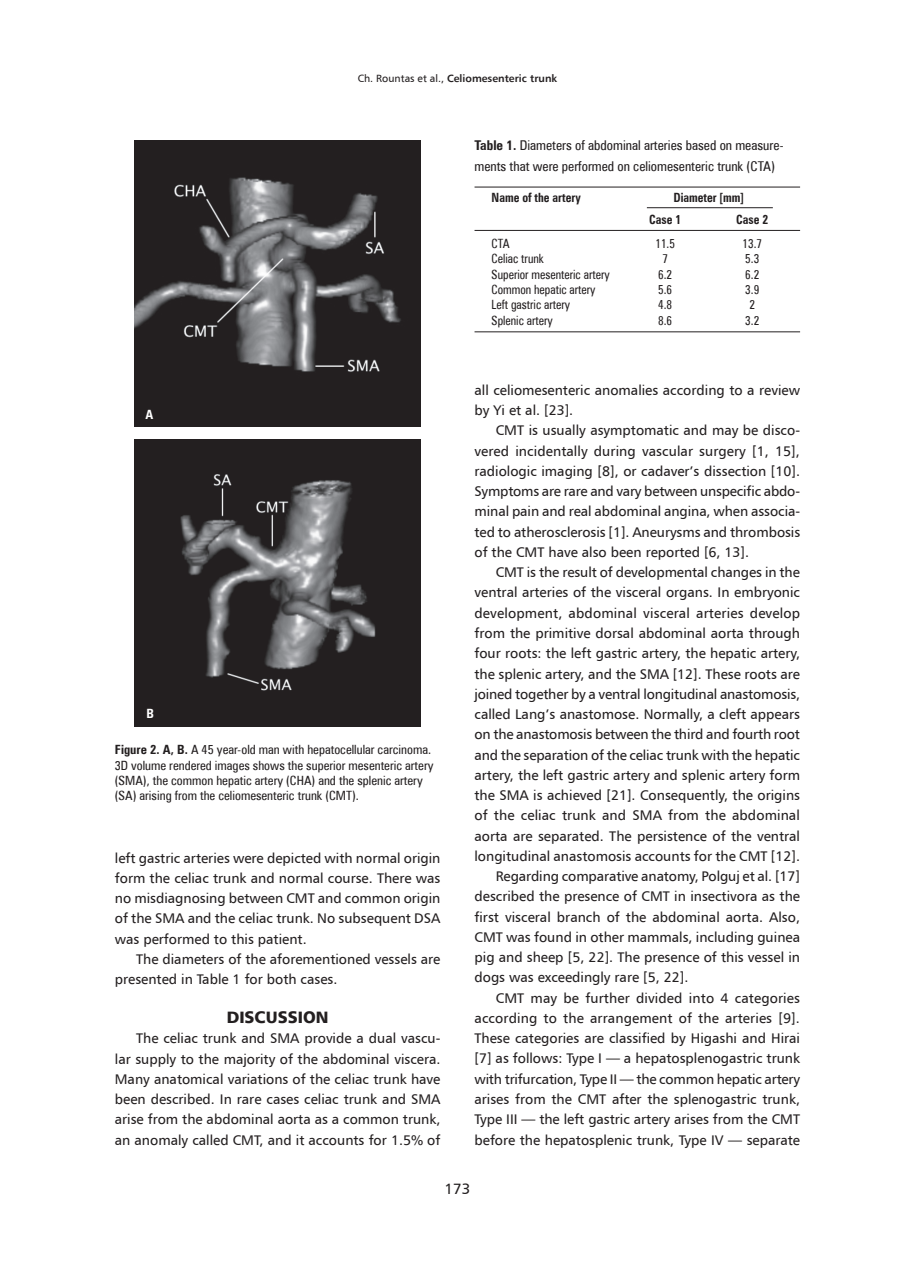
<style>
.page{position:relative;width:915px;height:1276px;background:#fff}
.page>*{position:absolute;margin:0;border:0;box-sizing:border-box;transform-origin:0 0}
.t1{font:16.5px "Humnst 777 Blk EU";color:#231f20}
.t2{font:15px "Humnst 777 EU";color:#231f20}
.t3{font:13.95px/20.2px "Humnst 777 EU";color:#231f20;text-align:justify}
.t4{font:13.5px/20.2px "Zurich Cn EU";color:#231f20}
.t5{font:12.75px/15.3px "Zurich Cn EU";color:#231f20}
.t6{font:12.75px "Zurich Cn EU";color:#231f20;scale:.92 1}
.t7{font:700 12.75px/22.5px "Zurich Cn EU";color:#231f20;scale:.92 1}
.t8{font:700 12.75px "Zurich Cn EU";color:#fff}
.t9{font:700 10.5px "Humnst 777 EU";color:#231f20}
.s1{font-weight:400}
.s2{font-weight:700}
</style>
<div class="page">
<img style="left:134px;top:140px;width:286px;height:287px">
<img style="left:134px;top:440px;width:286px;height:286px">
<hr style="left:474px;top:187px;width:325px;height:1px;background:#231f20">
<hr style="left:474px;top:230px;width:325px;height:1px;background:#231f20">
<hr style="left:474px;top:331px;width:325px;height:1px;background:#231f20">
<hr style="left:646px;top:207px;width:126px;height:1px;background:#231f20">
<p class="t9" style="left:357px;top:72px;width:201px"><span class="s1">Ch. Rountas et al.,</span> Celiomesenteric trunk</p>
<p class="t4" style="left:474px;top:135px;width:310px"><span class="s2">Table 1.</span> Diameters of abdominal arteries based on measure&shy;ments that were performed on celiomesenteric trunk (CTA)</p>
<p class="t7" style="left:491px;top:186px;width:98px">Name of the artery</p>
<p class="t7" style="left:649px;top:186px;width:104px;text-indent:24px">Diameter [mm]<br>Case 1</p>
<p class="t7" style="left:736px;top:208px;width:36px">Case 2</p>
<p class="t8" style="left:145px;top:407px;width:9px">A</p>
<p class="t8" style="left:147px;top:706px;width:9px">B</p>
<p class="t5" style="left:115px;top:742px;width:320px"><span class="s2">Figure 2. A, B.</span> A 45 year-old man with hepatocellular carcinoma.<br>3D volume rendered images shows the superior mesenteric artery (SMA), the common hepatic artery (CHA) and the splenic artery (SA) arising from the celiomesenteric trunk (CMT).</p>
<p class="t3" style="left:115px;top:847px;width:327px">left gastric arteries were depicted with normal origin form the celiac trunk and normal course. There was no misdiagnosing between CMT and common origin of the SMA and the celiac trunk. No subsequent DSA was performed to this patient.</p>
<p class="t3" style="left:115px;top:948px;width:327px;text-indent:21px">The diameters of the aforementioned vessels are presented in Table 1 for both cases.</p>
<p class="t1" style="left:227px;top:1006px;width:103px">DISCUSSION</p>
<p class="t3" style="left:115px;top:1028px;width:327px;text-indent:21px">The celiac trunk and SMA provide a dual vascu&shy;lar supply to the majority of the abdominal viscera.<br>Many anatomical variations of the celiac trunk have been described. In rare cases celiac trunk and SMA arise from the abdominal aorta as a common trunk, an anomaly called CMT, and it accounts for 1.5% of</p>
<p class="t6" style="left:491px;top:236px;width:21px">CTA</p>
<p class="t6" style="left:655px;top:236px;width:23px">11.5</p>
<p class="t6" style="left:742px;top:236px;width:23px">13.7</p>
<p class="t6" style="left:491px;top:251px;width:58px">Celiac trunk</p>
<p class="t6" style="left:662px;top:251px;width:8px">7</p>
<p class="t6" style="left:745px;top:251px;width:17px">5.3</p>
<p class="t6" style="left:491px;top:266px;width:130px">Superior mesenteric artery</p>
<p class="t6" style="left:658px;top:266px;width:17px">6.2</p>
<p class="t6" style="left:745px;top:266px;width:17px">6.2</p>
<p class="t6" style="left:491px;top:282px;width:115px">Common hepatic artery</p>
<p class="t6" style="left:658px;top:282px;width:17px">5.6</p>
<p class="t6" style="left:745px;top:282px;width:17px">3.9</p>
<p class="t6" style="left:491px;top:297px;width:87px">Left gastric artery</p>
<p class="t6" style="left:658px;top:297px;width:17px">4.8</p>
<p class="t6" style="left:749px;top:297px;width:8px">2</p>
<p class="t6" style="left:491px;top:312px;width:68px">Splenic artery</p>
<p class="t6" style="left:658px;top:312px;width:17px">8.6</p>
<p class="t6" style="left:745px;top:312px;width:17px">3.2</p>
<p class="t3" style="left:474px;top:380px;width:327px">all celiomesenteric anomalies according to a review by Yi et al. [23].</p>
<p class="t3" style="left:474px;top:420px;width:327px;text-indent:21px">CMT is usually asymptomatic and may be disco&shy;vered incidentally during vascular surgery [1, 15], radiologic imaging [8], or cadaver’s dissection [10].<br>Symptoms are rare and vary between unspecific abdo&shy;minal pain and real abdominal angina, when associa&shy;ted to atherosclerosis [1]. Aneurysms and thrombosis of the CMT have also been reported [6, 13].</p>
<p class="t3" style="left:495px;top:562px;width:305px">CMT is the result of developmental changes in the</p>
<p class="t3" style="left:474px;top:582px;width:327px">ventral arteries of the visceral organs. In embryonic</p>
<p class="t3" style="left:474px;top:602px;width:327px">development, abdominal visceral arteries develop</p>
<p class="t3" style="left:474px;top:623px;width:327px">from the primitive dorsal abdominal aorta through</p>
<p class="t3" style="left:474px;top:643px;width:327px">four roots: the left gastric artery, the hepatic artery,</p>
<p class="t3" style="left:474px;top:663px;width:327px">the splenic artery, and the SMA [12]. These roots are</p>
<p class="t3" style="left:474px;top:683px;width:327px">joined together by a ventral longitudinal anastomosis,</p>
<p class="t3" style="left:474px;top:704px;width:327px">called Lang’s anastomose. Normally, a cleft appears</p>
<p class="t3" style="left:474px;top:724px;width:327px">on the anastomosis between the third and fourth root</p>
<p class="t3" style="left:474px;top:744px;width:327px">and the separation of the celiac trunk with the hepatic</p>
<p class="t3" style="left:474px;top:764px;width:327px">artery, the left gastric artery and splenic artery form</p>
<p class="t3" style="left:474px;top:785px;width:327px">the SMA is achieved [21]. Consequently, the origins</p>
<p class="t3" style="left:474px;top:805px;width:327px">of the celiac trunk and SMA from the abdominal</p>
<p class="t3" style="left:474px;top:825px;width:327px">aorta are separated. The persistence of the ventral</p>
<p class="t3" style="left:474px;top:845px;width:327px">longitudinal anastomosis accounts for the CMT [12].</p>
<p class="t3" style="left:495px;top:866px;width:305px">Regarding comparative anatomy, Polguj et al. [17]</p>
<p class="t3" style="left:474px;top:886px;width:327px">described the presence of CMT in insectivora as the</p>
<p class="t3" style="left:474px;top:906px;width:327px">first visceral branch of the abdominal aorta. Also,</p>
<p class="t3" style="left:474px;top:926px;width:327px">CMT was found in other mammals, including guinea</p>
<p class="t3" style="left:474px;top:947px;width:327px">pig and sheep [5, 22]. The presence of this vessel in</p>
<p class="t3" style="left:474px;top:967px;width:215px">dogs was exceedingly rare [5, 22].</p>
<p class="t3" style="left:495px;top:987px;width:306px">CMT may be further divided into 4 categories</p>
<p class="t3" style="left:474px;top:1007px;width:327px">according to the arrangement of the arteries [9].</p>
<p class="t3" style="left:474px;top:1028px;width:327px">These categories are classified by Higashi and Hirai</p>
<p class="t3" style="left:474px;top:1048px;width:327px">[7] as follows: Type I — a hepatosplenogastric trunk</p>
<p class="t3" style="left:474px;top:1068px;width:327px">with trifurcation, Type II — the common hepatic artery</p>
<p class="t3" style="left:474px;top:1088px;width:327px">arises from the CMT after the splenogastric trunk,</p>
<p class="t3" style="left:474px;top:1109px;width:327px">Type III — the left gastric artery arises from the CMT</p>
<p class="t3" style="left:474px;top:1129px;width:327px">before the hepatosplenic trunk, Type IV — separate</p>
<p class="t2" style="left:444px;top:1179px;width:27px">173</p>
</div>
